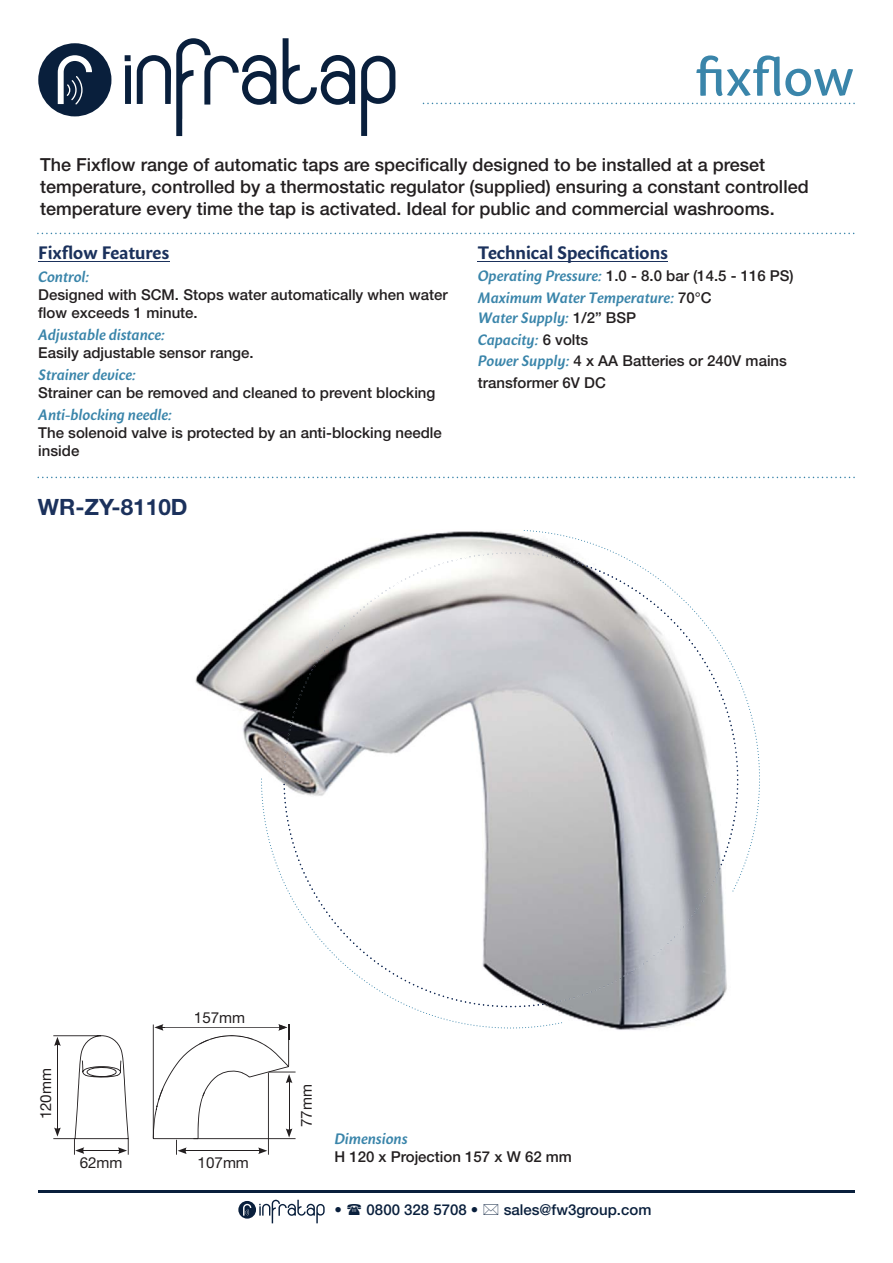
<style>
.page{position:relative;width:893px;height:1263px;background:#fff}
.page>*{position:absolute;margin:0;border:0;box-sizing:border-box;transform-origin:0 0}
.t1{font:500 52.8px "Sharik Sans";color:#3a85aa}
.t2{font:700 22.5px "Helvetica Neue LT Pro";color:#1b315c}
.t3{font:500 18px/21.6px "Helvetica Neue LT Pro";color:#231f20}
.t4{font:700 18px "Sharik Sans";color:#1b315c}
.t5{font:15.15px "Helvetica Neue LT Pro";color:#231f20}
.t6{font:500 15px/18px "Helvetica Neue LT Pro";color:#231f20}
.t7{font:italic 600 15px/20.2px "Sharik Sans";color:#3a85aa}
.t8{font:500 15px "Helvetica Neue LT Pro";color:#091f3c}
.s1{font-family:"Sharik Sans";font-weight:600;font-style:italic;color:#3a85aa}
.s2{font-family:"Helvetica Neue LT Pro";font-weight:500;font-style:normal;color:#231f20}
</style>
<div class="page">
<svg style="left:238px;top:1200px;width:87px;height:23px"></svg>
<hr style="left:38px;top:1191px;width:817px;height:2px;background:#091f3c">
<svg style="left:423px;top:103px;width:432px;height:1px"></svg>
<svg style="left:38px;top:43px;width:73px;height:73px"></svg>
<svg style="left:137px;top:38px;width:139px;height:98px"></svg>
<svg style="left:283px;top:38px;width:72px;height:67px"></svg>
<svg style="left:361px;top:56px;width:34px;height:80px"></svg>
<div style="left:125px;top:65px;width:6px;height:39px;background:#091f3c"></div>
<svg style="left:125px;top:55px;width:6px;height:6px"></svg>
<hr style="left:38px;top:261px;width:131px;height:1px;background:#1b315c">
<hr style="left:478px;top:261px;width:190px;height:1px;background:#1b315c">
<svg style="left:38px;top:477px;width:817px;height:1px"></svg>
<svg style="left:37px;top:233px;width:817px;height:1px"></svg>
<img style="left:195px;top:530px;width:532px;height:500px">
<img style="left:195px;top:1013px;width:49px;height:10px">
<svg style="left:53px;top:1024px;width:243px;height:131px"></svg>
<img style="left:562px;top:986px;width:42px;height:21px">
<img style="left:283px;top:552px;width:229px;height:227px">
<svg style="left:524px;top:530px;width:236px;height:362px"></svg>
<svg style="left:261px;top:779px;width:301px;height:250px"></svg>
<h1 class="t1" style="left:695px;top:47px;width:161px">fixflow</h1>
<p class="t3" style="left:40px;top:156px;width:770px">The Fixflow range of automatic taps are specifically designed to be installed at a preset temperature, controlled by a thermostatic regulator (supplied) ensuring a constant controlled temperature every time the tap is activated. Ideal for public and commercial washrooms.</p>
<p class="t4" style="left:478px;top:243px;width:192px">Technical Specifications</p>
<p class="t6" style="left:478px;top:268px;width:317px"><span class="s1">Operating Pressure:</span> 1.0 - 8.0 bar (14.5 - 116 PS)</p>
<p class="t7" style="left:478px;top:288px;width:235px">Maximum Water Temperature: <span class="s2">70°C<br></span>Water Supply: <span class="s2">1/2” BSP</span></p>
<p class="t7" style="left:478px;top:330px;width:112px">Capacity: <span class="s2">6 volts</span></p>
<p class="t6" style="left:478px;top:352px;width:311px;line-height:21.1px"><span class="s1">Power Supply:</span> 4 x AA Batteries or 240V mains transformer 6V DC</p>
<p class="t4" style="left:38px;top:243px;width:132px">Fixflow Features</p>
<p class="t7" style="left:38px;top:267px;width:53px">Control:</p>
<p class="t6" style="left:38px;top:287px;width:411px">Designed with SCM. Stops water automatically when water flow exceeds 1 minute.</p>
<p class="t7" style="left:38px;top:325px;width:128px">Adjustable distance:</p>
<p class="t6" style="left:38px;top:345px;width:217px">Easily adjustable sensor range.</p>
<p class="t7" style="left:38px;top:366px;width:99px">Strainer device:</p>
<p class="t6" style="left:38px;top:386px;width:399px">Strainer can be removed and cleaned to prevent blocking</p>
<p class="t7" style="left:38px;top:406px;width:135px">Anti-blocking needle:</p>
<p class="t6" style="left:38px;top:426px;width:405px">The solenoid valve is protected by an anti-blocking needle inside</p>
<h2 class="t2" style="left:38px;top:494px;width:151px">WR-ZY-8110D</h2>
<p class="t5" style="left:40px;top:1119px;width:53px;rotate:-90deg">120mm</p>
<p class="t5" style="left:194px;top:1013px;width:53px">157mm</p>
<p class="t5" style="left:301px;top:1127px;width:44px;rotate:-90deg">77mm</p>
<p class="t7" style="left:334px;top:1130px;width:75px">Dimensions</p>
<p class="t5" style="left:80px;top:1158px;width:44px">62mm</p>
<p class="t6" style="left:334px;top:1150px;width:239px">H 120 x Projection 157 x W 62 mm</p>
<p class="t5" style="left:198px;top:1158px;width:53px">107mm</p>
<p class="t8" style="left:334px;top:1204px;width:145px">• 0800 328 5708 •</p>
<p class="t8" style="left:504px;top:1204px;width:149px">sales@fw3group.com</p>
</div>
